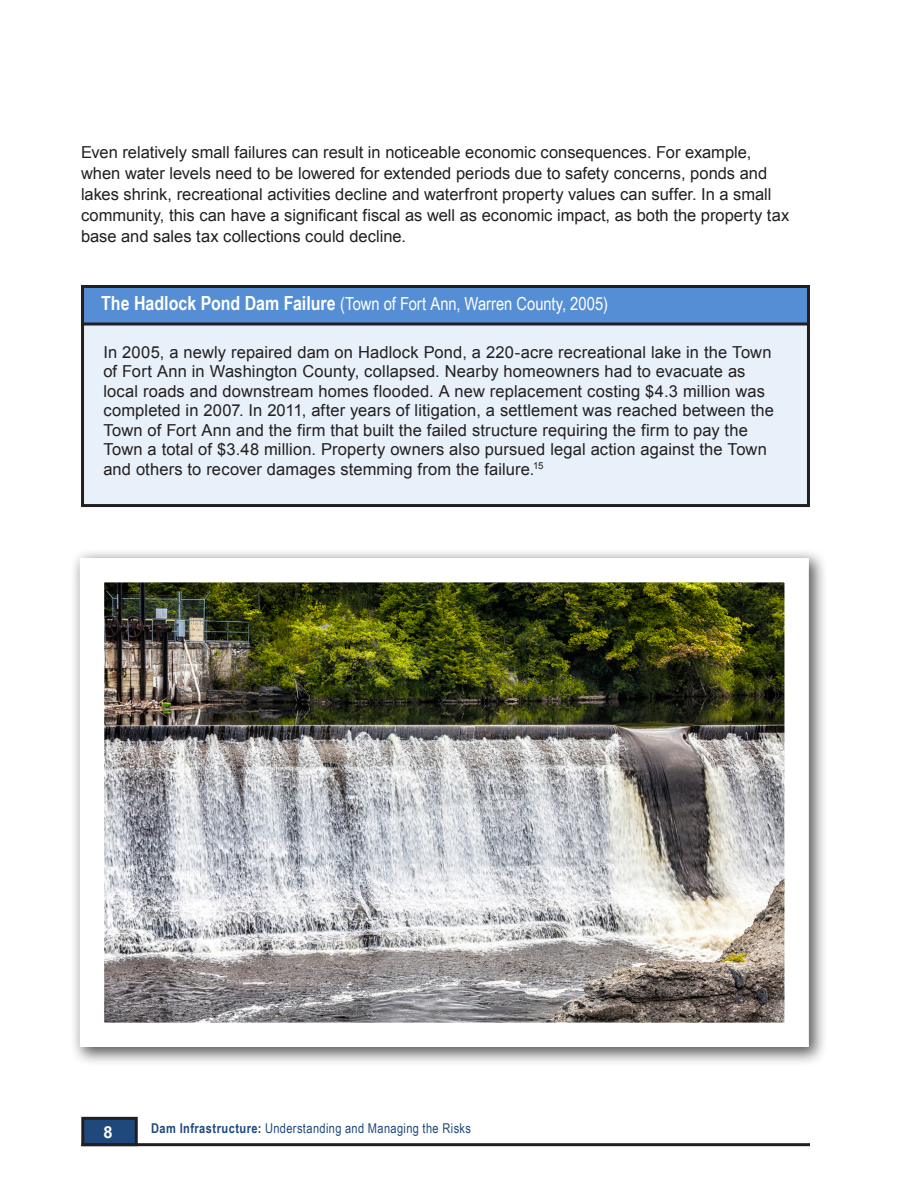
<style>
.page{position:relative;width:918px;height:1188px;background:#fff}
.page>*{position:absolute;margin:0;border:0;box-sizing:border-box;transform-origin:0 0}
.Charts{font:18px "Arial Narrow";letter-spacing:-.005em;color:#fff}
.AnnRep_Body_Text{font:16.5px/19.5px "Arial";letter-spacing:.005em;color:#231f20}
.t1{font:700 16.5px "Arial";color:#fff}
.t2{font:13.5px "Arial Narrow";letter-spacing:.025em;color:#1f497d}
.s1{font-weight:700;font-size:19.5px}
.s2{font-weight:700}
</style>
<div class="page">
<div style="left:83px;top:1118px;width:53px;height:27px;background:#1f497d"></div>
<div style="left:81px;top:1117px;width:57px;height:29px;border:3px solid #231f20"></div>
<hr style="left:81px;top:1143px;width:729px;height:3px;background:#231f20">
<div style="left:83px;top:286px;width:725px;height:220px;background:#e8f0f9"></div>
<div style="left:81px;top:285px;width:729px;height:222px;border:3px solid #231f20"></div>
<div style="left:83px;top:286px;width:725px;height:38px;background:#558ed5"></div>
<div style="left:81px;top:285px;width:729px;height:41px;border:3px solid #231f20"></div>
<div style="left:69px;top:548px;width:759px;height:518px;background:#231f20;opacity:.75"></div>
<img style="left:105px;top:583px;width:679px;height:439px">
<p class="AnnRep_Body_Text" style="left:81px;top:142px;width:710px;line-height:21px">Even relatively small failures can result in noticeable economic consequences. For example, when water levels need to be lowered for extended periods due to safety concerns, ponds and lakes shrink, recreational activities decline and waterfront property values can suffer. In a small community, this can have a significant fiscal as well as economic impact, as both the property tax base and sales tax collections could decline.</p>
<p class="Charts" style="left:101px;top:290px;width:508px"><span class="s1">The Hadlock Pond Dam Failure</span> (Town of Fort Ann, Warren County, 2005)</p>
<p class="AnnRep_Body_Text" style="left:103px;top:342px;width:672px">In 2005, a newly repaired dam on Hadlock Pond, a 220-acre recreational lake in the Town of Fort Ann in Washington County, collapsed. Nearby homeowners had to evacuate as local roads and downstream homes flooded. A new replacement costing $4.3 million was completed in 2007. In 2011, after years of litigation, a settlement was reached between the Town of Fort Ann and the firm that built the failed structure requiring the firm to pay the Town a total of $3.48 million. Property owners also pursued legal action against the Town and others to recover damages stemming from the failure.<sup>15</sup></p>
<p class="t1" style="left:104px;top:1121px;width:11px">8</p>
<p class="t2" style="left:151px;top:1119px;width:321px"><span class="s2">Dam Infrastructure:</span> Understanding and Managing the Risks</p>
</div>
